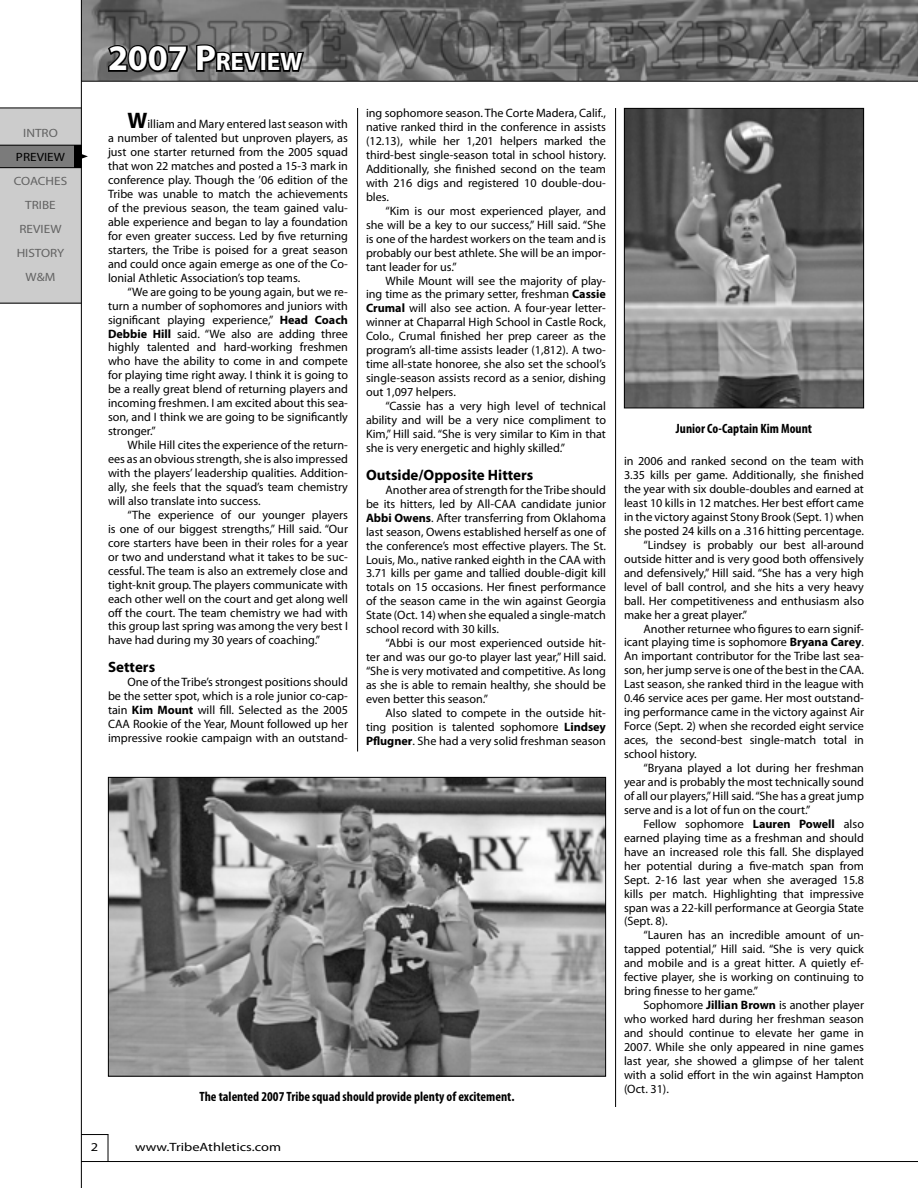
<style>
.page{position:relative;width:918px;height:1188px;background:#fff}
.page>*{position:absolute;margin:0;border:0;box-sizing:border-box;transform-origin:0 0}
.t1{font:700 25.2px "Myriad Pro";letter-spacing:-.01em;color:#fff}
.t2{font:700 15px "Myriad Pro";color:#000}
.t3{font:700 condensed 13.5px "Myriad Pro";color:#000}
.t4{font:12.15px/14px "Myriad Pro";color:#000;text-align:justify}
.t5{font:12px "Myriad Pro";color:#636363;scale:1.1 1}
.t6{font:12px "Myriad Pro";color:#000;scale:1.2 1}
.t7{font:12px "Myriad Pro";color:#000;scale:1.1 1}
.s1{font-size:36px}
.s2{font-weight:700;font-size:22.5px}
.s3{font-weight:700}
</style>
<div class="page">
<div style="left:0;top:108px;width:81px;height:195px;background:#ccc"></div>
<img style="left:82px;top:0;width:836px;height:81px">
<hr style="left:81px;top:0;width:1px;height:1188px;background:#000">
<div style="left:0;top:145px;width:77px;height:23px;background:#7b7b7b"></div>
<hr style="left:81px;top:81px;width:837px;height:1px;background:#000">
<hr style="left:81px;top:1161px;width:837px;height:1px;background:#000">
<svg style="left:81px;top:1134px;width:28px;height:27px"></svg>
<hr style="left:0;top:303px;width:81px;height:1px;background:#000">
<hr style="left:0;top:108px;width:81px;height:1px;background:#000">
<hr style="left:0;top:145px;width:81px;height:1px;background:#000">
<hr style="left:0;top:167px;width:81px;height:1px;background:#000">
<div style="left:74px;top:145px;width:7px;height:23px;background:#000"></div>
<svg style="left:82px;top:154px;width:6px;height:5px"></svg>
<svg style="left:105px;top:44px;width:84px;height:30px;background:#3a3a3a"></svg>
<svg style="left:195px;top:0;width:111px;height:82px;background:#5d5d5d"></svg>
<img style="left:110px;top:779px;width:494px;height:296px">
<div style="left:108px;top:777px;width:498px;height:300px;border:1px solid #000"></div>
<img style="left:626px;top:110px;width:236px;height:296px">
<div style="left:624px;top:108px;width:240px;height:300px;border:1px solid #000"></div>
<hr style="left:357px;top:108px;width:1px;height:644px;background:#000">
<hr style="left:615px;top:108px;width:1px;height:999px;background:#000">
<p class="t5" style="left:23px;top:127px;width:33px">INTRO</p>
<p class="t7" style="left:16px;top:151px;width:46px">PREVIEW</p>
<p class="t5" style="left:14px;top:175px;width:50px">COACHES</p>
<p class="t5" style="left:25px;top:199px;width:29px">TRIBE</p>
<p class="t5" style="left:19px;top:223px;width:40px">REVIEW</p>
<p class="t5" style="left:17px;top:247px;width:45px">HISTORY</p>
<p class="t5" style="left:26px;top:271px;width:29px">W&amp;M</p>
<p class="t1" style="left:108px;top:48px;width:196px"><span class="s1">2007 P</span>REVIEW</p>
<p class="t4" style="left:108px;top:117px;width:242px;text-indent:20px"><span class="s2">W</span>illiam and Mary entered last season with a number of talented but unproven players, as just one starter returned from the 2005 squad that won 22 matches and posted a 15-3 mark in conference play. Though the ’06 edition of the Tribe was unable to match the achievements of the previous season, the team gained valu&shy;able experience and began to lay a foundation for even greater success. Led by five returning starters, the Tribe is poised for a great season and could once again emerge as one of the Co&shy;lonial Athletic Association’s top teams.</p>
<p class="t4" style="left:108px;top:285px;width:242px;text-indent:20px">“We are going to be young again, but we re&shy;turn a number of sophomores and juniors with significant playing experience,” <span class="s3">Head Coach Debbie Hill</span> said. “We also are adding three highly talented and hard-working freshmen who have the ability to come in and compete for playing time right away. I think it is going to be a really great blend of returning players and incoming freshmen. I am excited about this sea&shy;son, and I think we are going to be significantly stronger.”</p>
<p class="t4" style="left:108px;top:438px;width:242px;text-indent:20px">While Hill cites the experience of the return&shy;ees as an obvious strength, she is also impressed with the players’ leadership qualities. Addition&shy;ally, she feels that the squad’s team chemistry will also translate into success.</p>
<p class="t4" style="left:108px;top:508px;width:242px;text-indent:20px">“The experience of our younger players is one of our biggest strengths,” Hill said. “Our core starters have been in their roles for a year or two and understand what it takes to be suc&shy;cessful. The team is also an extremely close and tight-knit group. The players communicate with each other well on the court and get along well off the court. The team chemistry we had with this group last spring was among the very best I have had during my 30 years of coaching.”</p>
<p class="t2" style="left:108px;top:659px;width:49px">Setters</p>
<p class="t4" style="left:108px;top:675px;width:242px;text-indent:20px">One of the Tribe’s strongest positions should be the setter spot, which is a role junior co-cap&shy;tain <span class="s3">Kim Mount</span> will fill. Selected as the 2005<br>CAA Rookie of the Year, Mount followed up her impressive rookie campaign with an outstand-</p>
<p class="t4" style="left:366px;top:106px;width:242px">ing sophomore season. The Corte Madera, Calif., native ranked third in the conference in assists (12.13), while her 1,201 helpers marked the third-best single-season total in school history.<br>Additionally, she finished second on the team with 216 digs and registered 10 double-dou&shy;bles.</p>
<p class="t4" style="left:366px;top:204px;width:242px;text-indent:20px">“Kim is our most experienced player, and she will be a key to our success,” Hill said. “She is one of the hardest workers on the team and is probably our best athlete. She will be an impor&shy;tant leader for us.”</p>
<p class="t4" style="left:366px;top:274px;width:242px;text-indent:20px">While Mount will see the majority of play&shy;ing time as the primary setter, freshman <span class="s3">Cassie Crumal</span> will also see action. A four-year letter&shy;winner at Chaparral High School in Castle Rock, Colo., Crumal finished her prep career as the program’s all-time assists leader (1,812). A two&shy;time all-state honoree, she also set the school’s single-season assists record as a senior, dishing out 1,097 helpers.</p>
<p class="t4" style="left:366px;top:399px;width:242px;text-indent:20px">“Cassie has a very high level of technical ability and will be a very nice compliment to Kim,” Hill said. “She is very similar to Kim in that she is very energetic and highly skilled.”</p>
<p class="t2" style="left:366px;top:466px;width:169px">Outside/Opposite Hitters</p>
<p class="t4" style="left:366px;top:483px;width:242px;text-indent:20px">Another area of strength for the Tribe should be its hitters, led by All-CAA candidate junior <span class="s3">Abbi Owens</span>. After transferring from Oklahoma last season, Owens established herself as one of the conference’s most effective players. The St.<br>Louis, Mo., native ranked eighth in the CAA with 3.71 kills per game and tallied double-digit kill totals on 15 occasions. Her finest performance of the season came in the win against Georgia State (Oct. 14) when she equaled a single-match school record with 30 kills.</p>
<p class="t4" style="left:366px;top:636px;width:242px;text-indent:20px">“Abbi is our most experienced outside hit&shy;ter and was our go-to player last year,” Hill said. “She is very motivated and competitive. As long as she is able to remain healthy, she should be even better this season.”</p>
<p class="t4" style="left:366px;top:706px;width:242px;text-indent:20px">Also slated to compete in the outside hit&shy;ting position is talented sophomore <span class="s3">Lindsey Pflugner</span>. She had a very solid freshman season</p>
<p class="t3" style="left:200px;top:1089px;width:316px">The talented 2007 Tribe squad should provide plenty of excitement.</p>
<p class="t6" style="left:91px;top:1140px;width:8px">2</p>
<p class="t6" style="left:135px;top:1140px;width:123px">www.TribeAthletics.com</p>
<p class="t3" style="left:676px;top:421px;width:138px">Junior Co-Captain Kim Mount</p>
<p class="t4" style="left:624px;top:454px;width:242px">in 2006 and ranked second on the team with 3.35 kills per game. Additionally, she finished the year with six double-doubles and earned at least 10 kills in 12 matches. Her best effort came in the victory against Stony Brook (Sept. 1) when she posted 24 kills on a .316 hitting percentage.</p>
<p class="t4" style="left:624px;top:538px;width:242px;text-indent:20px">“Lindsey is probably our best all-around outside hitter and is very good both offensively and defensively,” Hill said. “She has a very high level of ball control, and she hits a very heavy ball. Her competitiveness and enthusiasm also make her a great player.”</p>
<p class="t4" style="left:624px;top:622px;width:242px;text-indent:20px">Another returnee who figures to earn signif&shy;icant playing time is sophomore <span class="s3">Bryana Carey</span>.<br>An important contributor for the Tribe last sea&shy;son, her jump serve is one of the best in the CAA.<br>Last season, she ranked third in the league with 0.46 service aces per game. Her most outstand&shy;ing performance came in the victory against Air Force (Sept. 2) when she recorded eight service aces, the second-best single-match total in school history.</p>
<p class="t4" style="left:624px;top:761px;width:241px;text-indent:20px">“Bryana played a lot during her freshman year and is probably the most technically sound of all our players,” Hill said. “She has a great jump serve and is a lot of fun on the court.”</p>
<p class="t4" style="left:624px;top:817px;width:242px;text-indent:20px">Fellow sophomore <span class="s3">Lauren Powell</span> also earned playing time as a freshman and should have an increased role this fall. She displayed her potential during a five-match span from Sept. 2-16 last year when she averaged 15.8 kills per match. Highlighting that impressive span was a 22-kill performance at Georgia State (Sept. 8).</p>
<p class="t4" style="left:624px;top:929px;width:242px;text-indent:20px">“Lauren has an incredible amount of un&shy;tapped potential,” Hill said. “She is very quick and mobile and is a great hitter. A quietly ef&shy;fective player, she is working on continuing to bring finesse to her game.”</p>
<p class="t4" style="left:624px;top:998px;width:242px;text-indent:20px">Sophomore <span class="s3">Jillian Brown</span> is another player who worked hard during her freshman season and should continue to elevate her game in 2007. While she only appeared in nine games last year, she showed a glimpse of her talent with a solid effort in the win against Hampton (Oct. 31).</p>
</div>
